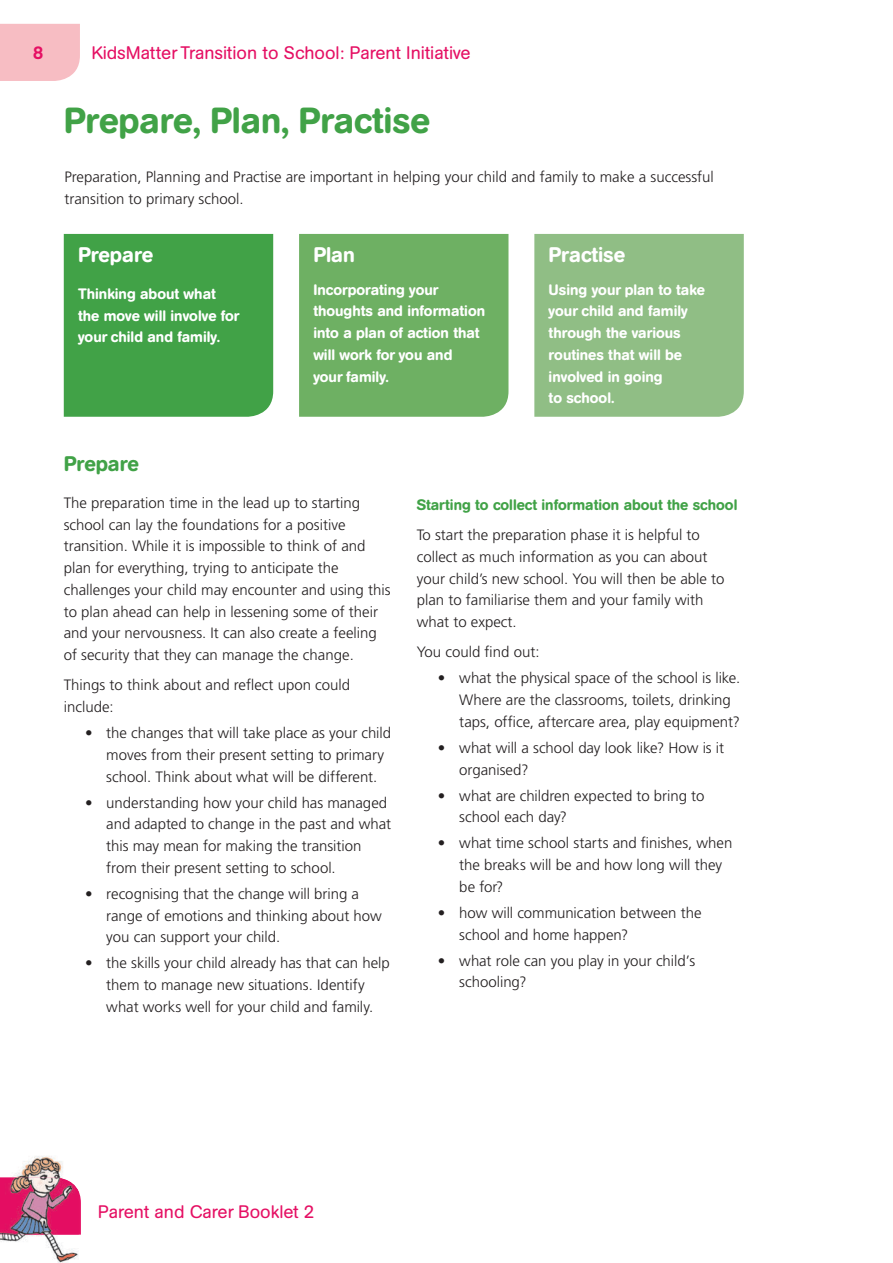
<style>
.page{position:relative;width:893px;height:1263px;background:#fff}
.page>*{position:absolute;margin:0;border:0;box-sizing:border-box;transform-origin:0 0}
.t1{font:500 36px "AG Book Rounded BQ";color:#41a247}
.t2{font:500 21px "AG Book Rounded BQ";color:#fff}
.t3{font:500 21px "AG Book Rounded BQ";color:#41a247}
.t4{font:18px "AG Book Rounded BQ";color:#e50f63}
.t5{font:500 18px "AG Book Rounded BQ";color:#e50f63}
.t6{font:300 15px/21.8px "Frutiger";color:#231f20}
.t7{font:500 15px/21.8px "AG Book Rounded BQ";color:#fff}
.t8{font:500 15px "AG Book Rounded BQ";color:#41a247}
</style>
<div class="page">
<div style="left:0;top:24px;width:80px;height:57px;background:#f7bdc3"></div>
<svg style="left:79px;top:1192px;width:2px;height:42px"></svg>
<div style="left:64px;top:234px;width:209px;height:183px;background:#41a247"></div>
<div style="left:299px;top:234px;width:209px;height:183px;background:#6eb063"></div>
<div style="left:534px;top:234px;width:210px;height:183px;background:#90be85"></div>
<img style="left:0;top:1156px;width:79px;height:107px">
<img style="left:0;top:1177px;width:79px;height:57px">
<p class="t5" style="left:33px;top:42px;width:12px">8</p>
<p class="t4" style="left:91px;top:43px;width:381px">KidsMatter Transition to School: Parent Initiative</p>
<h1 class="t1" style="left:64px;top:99px;width:368px">Prepare, Plan, Practise</h1>
<p class="t6" style="left:64px;top:166px;width:651px">Preparation, Planning and Practise are important in helping your child and family to make a successful transition to primary school.</p>
<h2 class="t2" style="left:78px;top:243px;width:77px">Prepare</h2>
<p class="t7" style="left:78px;top:283px;width:163px">Thinking about what the move will involve for your child and family.</p>
<h2 class="t2" style="left:313px;top:243px;width:43px">Plan</h2>
<p class="t7" style="left:313px;top:279px;width:173px">Incorporating your thoughts and information into a plan of action that will work for you and your family.</p>
<h2 class="t2" style="left:549px;top:243px;width:78px">Practise</h2>
<p class="t7" style="left:549px;top:279px;width:158px">Using your plan to take your child and family through the various routines that will be involved in going<br>to school.</p>
<h2 class="t3" style="left:64px;top:452px;width:77px">Prepare</h2>
<p class="t6" style="left:64px;top:492px;width:328px">The preparation time in the lead up to starting school can lay the foundations for a positive transition. While it is impossible to think of and plan for everything, trying to anticipate the challenges your child may encounter and using this to plan ahead can help in lessening some of their and your nervousness. It can also create a feeling of security that they can manage the change.</p>
<p class="t6" style="left:64px;top:674px;width:288px">Things to think about and reflect upon could include:</p>
<p class="t6" style="left:106px;top:722px;width:286px;text-indent:-21px">• the changes that will take place as your child moves from their present setting to primary school. Think about what will be different.</p>
<p class="t6" style="left:106px;top:791px;width:286px;text-indent:-21px">• understanding how your child has managed and adapted to change in the past and what this may mean for making the transition from their present setting to school.</p>
<p class="t6" style="left:106px;top:883px;width:277px;text-indent:-21px">• recognising that the change will bring a range of emotions and thinking about how you can support your child.</p>
<p class="t6" style="left:85px;top:952px;width:306px;text-align:center">• the skills your child already has that can help them to manage new situations. Identify<br>what works well for your child and family.</p>
<p class="t8" style="left:417px;top:496px;width:322px">Starting to collect information about the school</p>
<p class="t6" style="left:417px;top:524px;width:309px">To start the preparation phase it is helpful to collect as much information as you can about your child’s new school. You will then be able to plan to familiarise them and your family with what to expect.</p>
<p class="t6" style="left:417px;top:641px;width:124px">You could find out:</p>
<p class="t6" style="left:459px;top:667px;width:283px;text-indent:-21px">• what the physical space of the school is like.<br>Where are the classrooms, toilets, drinking taps, office, aftercare area, play equipment?</p>
<p class="t6" style="left:459px;top:737px;width:267px;text-indent:-21px">• what will a school day look like? How is it organised?</p>
<p class="t6" style="left:459px;top:785px;width:247px;text-indent:-21px">• what are children expected to bring to school each day?</p>
<p class="t6" style="left:459px;top:832px;width:275px;text-indent:-21px">• what time school starts and finishes, when the breaks will be and how long will they be for?</p>
<p class="t6" style="left:459px;top:902px;width:244px;text-indent:-21px">• how will communication between the school and home happen?</p>
<p class="t6" style="left:459px;top:950px;width:237px;text-indent:-21px">• what role can you play in your child’s schooling?</p>
<p class="t4" style="left:98px;top:1201px;width:218px">Parent and Carer Booklet 2</p>
</div>
